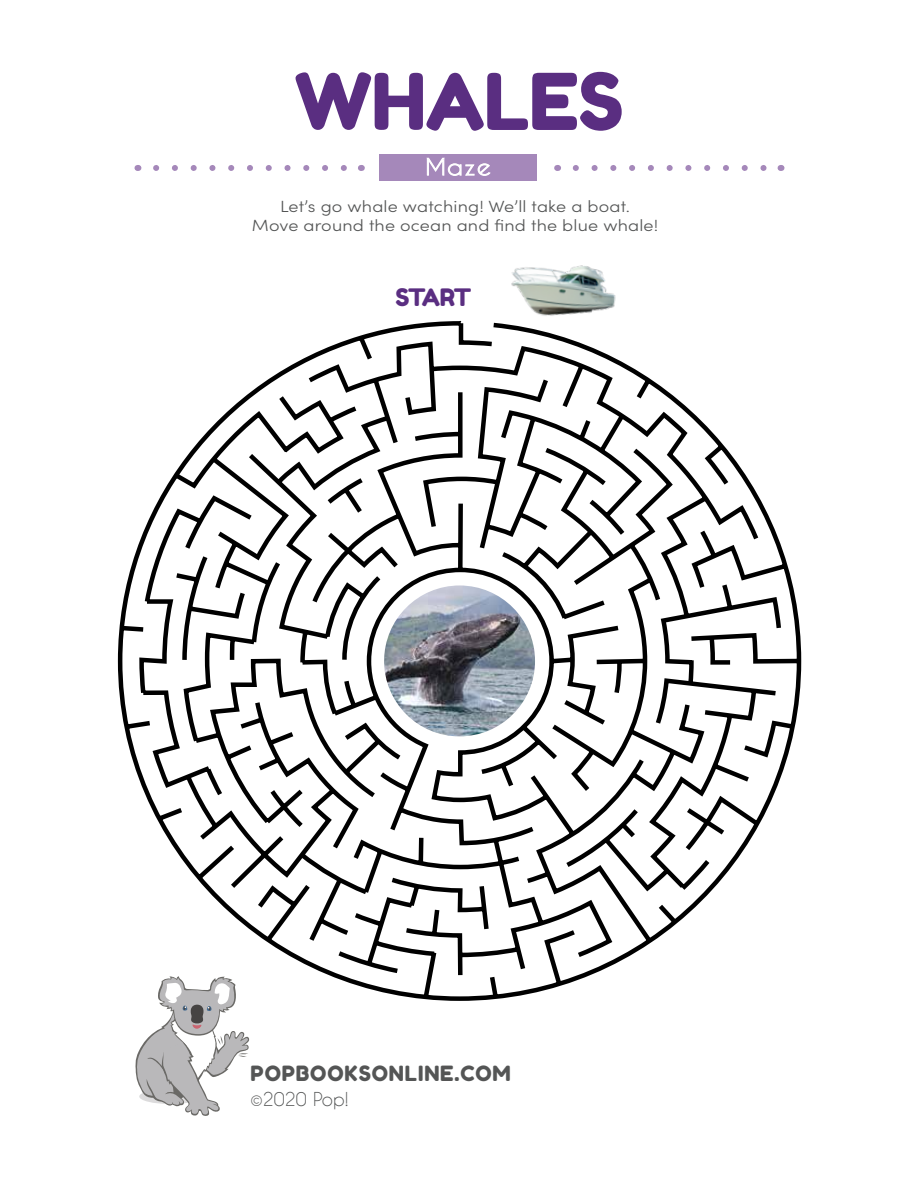
<style>
.page{position:relative;width:918px;height:1188px;background:#fff}
.page>*{position:absolute;margin:0;border:0;box-sizing:border-box;transform-origin:0 0}
.t1{font:78px "Fredoka One";letter-spacing:-.01em;color:#5a2e81}
.t2{font:24px "Fredoka One";letter-spacing:-.055em;color:#5a2e81}
.t3{font:21px "Fredoka One";letter-spacing:.04em;color:#545555}
.t4{font:18px "Caviar Dreams";color:#545555}
.t5{font:300 16.2px/19.5px "Sofia Pro";letter-spacing:.01em;color:#545555;text-align:center;scale:1.11 1}
</style>
<div class="page">
<svg style="left:156px;top:165px;width:191px;height:6px"></svg>
<svg style="left:576px;top:165px;width:191px;height:6px"></svg>
<div style="left:379px;top:155px;width:158px;height:26px;background:#a588ba"></div>
<svg style="left:427px;top:158px;width:63px;height:18px"></svg>
<svg style="left:135px;top:1003px;width:115px;height:113px"></svg>
<img style="left:511px;top:265px;width:105px;height:51px">
<svg style="left:117px;top:320px;width:685px;height:683px"></svg>
<h1 class="t1" style="left:294px;top:54px;width:331px">WHALES</h1>
<p class="t5" style="left:252px;top:195px;width:368px">Let’s go whale watching! We’ll take a boat.<br>Move around the ocean and find the blue whale!</p>
<h2 class="t2" style="left:396px;top:283px;width:77px">START</h2>
<p class="t3" style="left:251px;top:1061px;width:262px">POPBOOKSONLINE.COM</p>
<p class="t4" style="left:251px;top:1089px;width:100px">©2020 Pop!</p>
</div>
